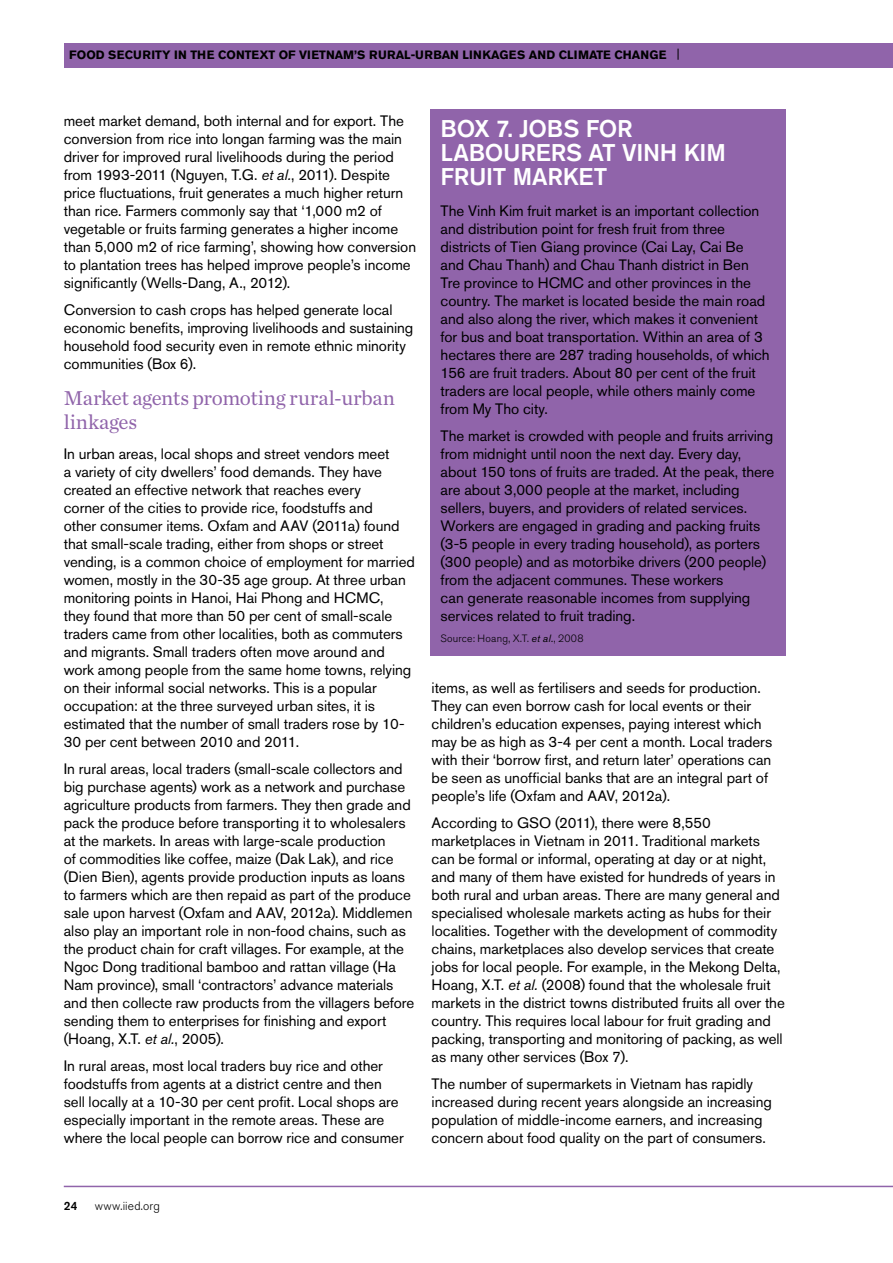
<style>
.page{position:relative;width:893px;height:1263px;background:#fff}
.page>*{position:absolute;margin:0;border:0;box-sizing:border-box;transform-origin:0 0}
.t1{font:500 24px/24px "Akzidenz Grotesk BE";letter-spacing:-.01em;color:#fff}
.t2{font:21px/24px "Chronicle Text G1";letter-spacing:-.01em;color:#9064aa}
.t3{font:15px/18px "Akzidenz Grotesk BE";letter-spacing:-.005em;color:#000}
.t4{font:700 12px "Akzidenz Grotesk BE";color:#000}
.t5{font:300 12px "Akzidenz Grotesk BE";letter-spacing:.015em;color:#000}
.t6{font:500 12px "Akzidenz Grotesk BE";color:#000}
.t7{font:300 10.5px "Akzidenz Grotesk BE";letter-spacing:.02em;color:#000}
.s1{font-weight:400}
.s2{font-style:italic}
.s3{font-weight:400;font-style:italic}
</style>
<div class="page">
<div style="left:65px;top:43px;width:828px;height:24px;background:#9064aa"></div>
<hr style="left:64px;top:1186px;width:829px;height:1px;background:#9064aa">
<div style="left:430px;top:109px;width:355px;height:546px;background:#9064aa"></div>
<p class="t4" style="left:69px;top:48px;width:612px">FOOD SECURITY IN THE CONTEXT OF VIETNAM’S RURAL-URBAN LINKAGES AND CLIMATE CHANGE <span class="s1">|</span></p>
<p class="t3" style="left:64px;top:112px;width:354px">meet market demand, both internal and for export. The conversion from rice into longan farming was the main driver for improved rural livelihoods during the period from 1993-2011 (Nguyen, T.G. <span class="s2">et al.</span>, 2011). Despite price fluctuations, fruit generates a much higher return than rice. Farmers commonly say that ‘1,000 m2 of vegetable or fruits farming generates a higher income than 5,000 m2 of rice farming’, showing how conversion to plantation trees has helped improve people’s income significantly (Wells-Dang, A., 2012).</p>
<p class="t3" style="left:64px;top:301px;width:351px">Conversion to cash crops has helped generate local economic benefits, improving livelihoods and sustaining household food security even in remote ethnic minority communities (Box 6).</p>
<h2 class="t2" style="left:64px;top:385px;width:333px">Market agents promoting rural-urban linkages</h2>
<p class="t3" style="left:64px;top:445px;width:353px">In urban areas, local shops and street vendors meet<br>a variety of city dwellers’ food demands. They have created an effective network that reaches every<br>corner of the cities to provide rice, foodstuffs and<br>other consumer items. Oxfam and AAV (2011a) found that small-scale trading, either from shops or street vending, is a common choice of employment for married women, mostly in the 30-35 age group. At three urban monitoring points in Hanoi, Hai Phong and HCMC,<br>they found that more than 50 per cent of small-scale traders came from other localities, both as commuters and migrants. Small traders often move around and work among people from the same home towns, relying on their informal social networks. This is a popular occupation: at the three surveyed urban sites, it is estimated that the number of small traders rose by 10- 30 per cent between 2010 and 2011.</p>
<p class="t3" style="left:64px;top:760px;width:352px">In rural areas, local traders (small-scale collectors and big purchase agents) work as a network and purchase agriculture products from farmers. They then grade and pack the produce before transporting it to wholesalers at the markets. In areas with large-scale production<br>of commodities like coffee, maize (Dak Lak), and rice (Dien Bien), agents provide production inputs as loans to farmers which are then repaid as part of the produce sale upon harvest (Oxfam and AAV, 2012a). Middlemen also play an important role in non-food chains, such as the product chain for craft villages. For example, at the N goc Dong traditional bamboo and rattan village (Ha<br>N am province), small ‘contractors’ advance materials and then collecte raw products from the villagers before sending them to enterprises for finishing and export (Hoang, X.T. <span class="s2">et al.</span>, 2005).</p>
<p class="t3" style="left:64px;top:1057px;width:341px">In rural areas, most local traders buy rice and other foodstuffs from agents at a district centre and then sell locally at a 10-30 per cent profit. Local shops are especially important in the remote areas. These are where the local people can borrow rice and consumer</p>
<h1 class="t1" style="left:441px;top:116px;width:287px">BOX 7. JOBS FOR<br>LABOURERS AT VINH KI M<br>FRUIT MARKET</h1>
<p class="t3" style="left:441px;top:202px;width:331px">The Vinh Kim fruit market is an important collection and distribution point for fresh fruit from three districts of Tien Giang province (Cai Lay, Cai Be and Chau Thanh) and Chau Thanh district in Ben Tre province to HCMC and other provinces in the country. The market is located beside the main road and also along the river, which makes it convenient for bus and boat transportation. Within an area of 3 hectares there are 287 trading households, of which 156 are fruit traders. About 80 per cent of the fruit traders are local people, while others mainly come from My Tho city.</p>
<p class="t3" style="left:441px;top:427px;width:335px">The market is crowded with people and fruits arriving from midnight until noon the next day. Every day, about 150 tons of fruits are traded. At the peak, there are about 3,000 people at the market, including sellers, buyers, and providers of related services.<br>Workers are engaged in grading and packing fruits (3-5 people in every trading household), as porters (300 people) and as motorbike drivers (200 people) from the adjacent communes. These workers<br>can generate reasonable incomes from supplying services related to fruit trading.</p>
<p class="t7" style="left:441px;top:632px;width:144px">Source: Hoang, X.T. <span class="s3">et al.</span>, 2008</p>
<p class="t3" style="left:432px;top:679px;width:342px">items, as well as fertilisers and seeds for production.<br>They can even borrow cash for local events or their children’s education expenses, paying interest which may be as high as 3-4 per cent a month. Local traders with their ‘borrow first, and return later’ operations can be seen as unofficial banks that are an integral part of people’s life (Oxfam and AAV, 2012a).</p>
<p class="t3" style="left:432px;top:814px;width:355px">According to GSO (2011), there were 8,550 marketplaces in Vietnam in 2011. Traditional markets can be formal or informal, operating at day or at night, and many of them have existed for hundreds of years in both rural and urban areas. There are many general and specialised wholesale markets acting as hubs for their localities. Together with the development of commodity chains, marketplaces also develop services that create jobs for local people. For example, in the Mekong Delta, Hoang, X.T. <span class="s2">et al.</span> (2008) found that the wholesale fruit markets in the district towns distributed fruits all over the country. This requires local labour for fruit grading and packing, transporting and monitoring of packing, as well as many other services (Box 7).</p>
<p class="t3" style="left:432px;top:1075px;width:342px">The number of supermarkets in Vietnam has rapidly increased during recent years alongside an increasing population of middle-income earners, and increasing concern about food quality on the part of consumers.</p>
<p class="t6" style="left:64px;top:1199px;width:15px">24</p>
<p class="t5" style="left:95px;top:1199px;width:67px">www.iied.org</p>
</div>
